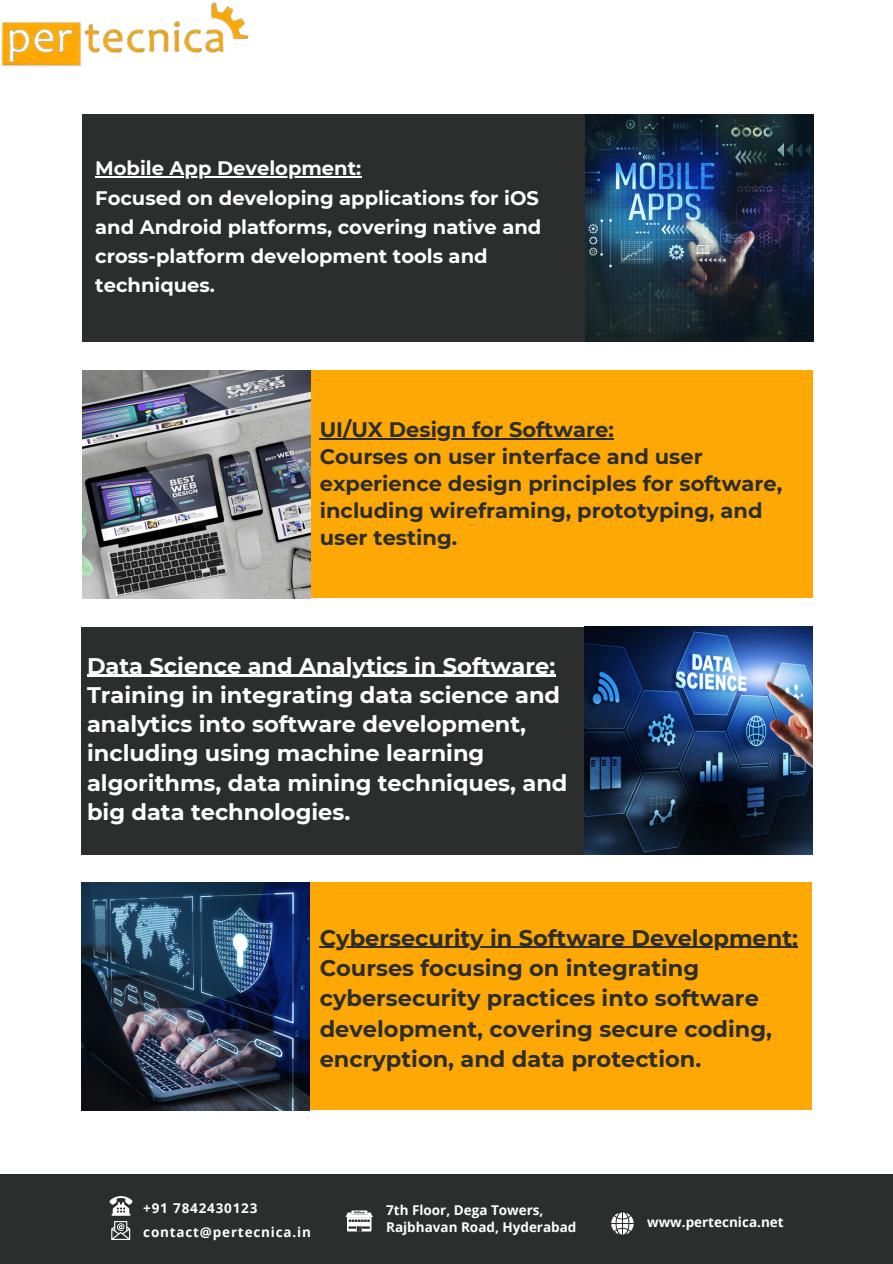
<style>
.page{position:relative;width:893px;height:1264px;background:#fff}
.page>*{position:absolute;margin:0;border:0;box-sizing:border-box;transform-origin:0 0}
.t1{font:700 22.5px/29.2px "Montserrat";color:#fff}
.t2{font:700 22.5px/30.3px "Montserrat";color:#2c2d2d}
.t3{font:700 21px/27px "Montserrat";color:#2c2d2d}
.t4{font:700 19.5px/29.2px "Montserrat";color:#fff}
.t5{font:700 13.5px "Open Sans";color:#fff}
.t6{font:700 13.5px "Open Sans";letter-spacing:.06em;color:#fff}
</style>
<div class="page">
<img style="left:1px;top:2px;width:248px;height:65px">
<div style="left:103px;top:370px;width:710px;height:228px;background:#fea806"></div>
<img style="left:82px;top:370px;width:228px;height:228px">
<div style="left:82px;top:114px;width:609px;height:228px;background:#2c2d2d"></div>
<img style="left:585px;top:114px;width:228px;height:228px">
<div style="left:102px;top:882px;width:710px;height:228px;background:#fea806"></div>
<img style="left:81px;top:882px;width:228px;height:228px">
<div style="left:81px;top:626px;width:609px;height:228px;background:#2c2d2d"></div>
<img style="left:584px;top:626px;width:228px;height:228px">
<div style="left:0;top:1174px;width:892px;height:89px;background:#2c2d2d"></div>
<svg style="left:611px;top:1212px;width:22px;height:22px"></svg>
<svg style="left:345px;top:1210px;width:27px;height:21px"></svg>
<svg style="left:110px;top:1196px;width:22px;height:43px"></svg>
<hr style="left:95px;top:176px;width:266px;height:2px;background:#fff">
<hr style="left:320px;top:438px;width:294px;height:1px;background:#2c2d2d">
<hr style="left:87px;top:674px;width:468px;height:3px;background:#fff">
<hr style="left:320px;top:946px;width:478px;height:1px;background:#2c2d2d">
<p class="t4" style="left:95px;top:154px;width:267px">Mobile App Development:</p>
<p class="t4" style="left:95px;top:183px;width:447px">Focused on developing applications for iOS and Android platforms, covering native and cross-platform development tools and techniques.</p>
<p class="t3" style="left:320px;top:416px;width:295px">UI/UX Design for Software:</p>
<p class="t3" style="left:320px;top:443px;width:464px">Courses on user interface and user experience design principles for software, including wireframing, prototyping, and user testing.</p>
<p class="t1" style="left:87px;top:651px;width:469px">Data Science and Analytics in Software:</p>
<p class="t1" style="left:87px;top:680px;width:482px">Training in integrating data science and analytics into software development, including using machine learning algorithms, data mining techniques, and big data technologies.</p>
<p class="t2" style="left:320px;top:922px;width:479px">Cybersecurity in Software Development:</p>
<p class="t2" style="left:320px;top:952px;width:454px">Courses focusing on integrating cybersecurity practices into software development, covering secure coding, encryption, and data protection.</p>
<p class="t6" style="left:143px;top:1198px;width:116px">+91 7842430123</p>
<p class="t6" style="left:143px;top:1222px;width:169px">contact@pertecnica.in</p>
<p class="t5" style="left:386px;top:1200px;width:159px">7th Floor, Dega Towers,</p>
<p class="t5" style="left:386px;top:1217px;width:192px">Rajbhavan Road, Hyderabad</p>
<p class="t5" style="left:647px;top:1212px;width:138px">www.pertecnica.net</p>
</div>
